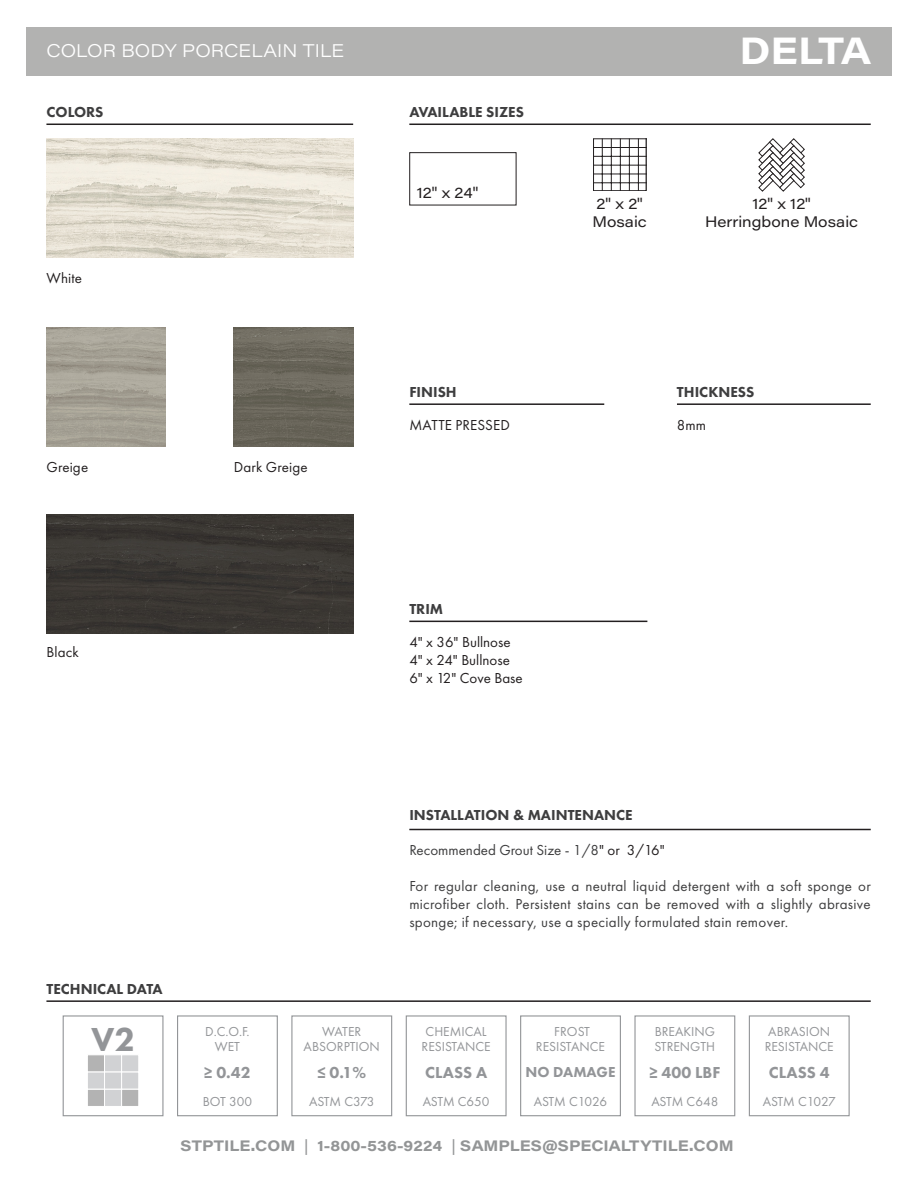
<style>
.page{position:relative;width:918px;height:1188px;background:#fff}
.page>*{position:absolute;margin:0;border:0;box-sizing:border-box;transform-origin:0 0}
.t1{font:700 37.5px "Acumin Pro Wide";letter-spacing:-.035em;color:#fff}
.t2{font:800 34.5px "Futura PT";color:#939598}
.t3{font:300 18px "Acumin Pro Wide";letter-spacing:.005em;color:#fff}
.t4{font:800 16.5px "Futura PT";color:#939598}
.t5{font:15px/18px "Futura PT";letter-spacing:.02em;color:#3e3e3f;text-align:justify}
.t6{font:15px "Futura PT";letter-spacing:.005em;color:#231f20}
.t7{font:800 15px "Futura PT";color:#3e3e3f}
.t8{font:700 15px "Acumin Pro Wide";color:#939596}
.t9{font:15px "Acumin Pro Wide";color:#231f20}
.t10{font:15px "Futura PT";color:#3e3e3f}
.t11{font:800 15px "Futura PT";color:#939598}
.t12{font:13.5px "Futura PT";color:#939598}
.t13{font:13.5px "Futura PT";letter-spacing:-.025em;color:#939598}
.s1{font-weight:700}
.s2{color:#231f20}
.s3{font-weight:400}
</style>
<div class="page">
<hr style="left:46px;top:124px;width:307px;height:1px;background:#231f20">
<img style="left:46px;top:139px;width:307px;height:119px">
<img style="left:46px;top:515px;width:307px;height:119px">
<img style="left:46px;top:328px;width:120px;height:119px">
<img style="left:234px;top:328px;width:119px;height:119px">
<hr style="left:409px;top:829px;width:462px;height:1px;background:#231f20">
<hr style="left:409px;top:621px;width:238px;height:1px;background:#231f20">
<hr style="left:409px;top:403px;width:195px;height:2px;background:#231f20">
<hr style="left:677px;top:403px;width:194px;height:2px;background:#231f20">
<div style="left:26px;top:27px;width:866px;height:49px;background:#b2b2b1"></div>
<hr style="left:46px;top:1000px;width:825px;height:2px;background:#231f20">
<div style="left:291px;top:1015px;width:101px;height:101px;border:1px solid #939598"></div>
<div style="left:406px;top:1015px;width:101px;height:101px;border:1px solid #939598"></div>
<div style="left:520px;top:1015px;width:101px;height:101px;border:1px solid #939598"></div>
<div style="left:634px;top:1015px;width:101px;height:101px;border:1px solid #939598"></div>
<div style="left:749px;top:1015px;width:101px;height:101px;border:1px solid #939598"></div>
<div style="left:177px;top:1015px;width:101px;height:101px;border:1px solid #939598"></div>
<div style="left:63px;top:1015px;width:101px;height:101px;border:1px solid #939598"></div>
<div style="left:87px;top:1054px;width:18px;height:18px;background:#b3b3b3;border:1px solid #fff"></div>
<div style="left:104px;top:1054px;width:18px;height:18px;background:#d1d2d4;border:1px solid #fff"></div>
<div style="left:121px;top:1054px;width:18px;height:18px;background:#d1d2d4;border:1px solid #fff"></div>
<div style="left:87px;top:1072px;width:18px;height:18px;background:#d1d2d4;border:1px solid #fff"></div>
<div style="left:104px;top:1072px;width:18px;height:18px;background:#d1d2d4;border:1px solid #fff"></div>
<div style="left:121px;top:1072px;width:18px;height:18px;background:#d1d2d4;border:1px solid #fff"></div>
<div style="left:87px;top:1089px;width:18px;height:18px;background:#b3b3b3;border:1px solid #fff"></div>
<div style="left:104px;top:1089px;width:18px;height:18px;background:#d1d2d4;border:1px solid #fff"></div>
<div style="left:121px;top:1089px;width:18px;height:18px;background:#b3b3b3;border:1px solid #fff"></div>
<hr style="left:409px;top:124px;width:462px;height:1px;background:#231f20">
<svg style="left:593px;top:139px;width:53px;height:52px"></svg>
<hr style="left:594px;top:182px;width:52px;height:1px;background:#231f20">
<hr style="left:594px;top:174px;width:52px;height:1px;background:#231f20">
<hr style="left:594px;top:165px;width:52px;height:1px;background:#231f20">
<hr style="left:594px;top:156px;width:52px;height:1px;background:#231f20">
<hr style="left:594px;top:147px;width:52px;height:1px;background:#231f20">
<hr style="left:638px;top:139px;width:1px;height:52px;background:#231f20">
<hr style="left:629px;top:139px;width:1px;height:52px;background:#231f20">
<hr style="left:620px;top:139px;width:1px;height:52px;background:#231f20">
<hr style="left:611px;top:139px;width:1px;height:52px;background:#231f20">
<hr style="left:602px;top:139px;width:1px;height:52px;background:#231f20">
<svg style="left:758px;top:138px;width:47px;height:54px"></svg>
<div style="left:409px;top:152px;width:107px;height:53px;border:1px solid #231f20"></div>
<p class="t3" style="left:46px;top:38px;width:299px">COLOR BODY PORCELAIN TILE</p>
<p class="t1" style="left:740px;top:24px;width:133px">DELTA</p>
<p class="t7" style="left:46px;top:102px;width:59px">COLORS</p>
<p class="t6" style="left:46px;top:269px;width:37px">White</p>
<p class="t6" style="left:46px;top:458px;width:43px">Greige</p>
<p class="t6" style="left:234px;top:458px;width:75px">Dark Greige</p>
<p class="t7" style="left:409px;top:102px;width:116px">AVAILABLE SIZES</p>
<p class="t9" style="left:417px;top:182px;width:63px">12" x 24"</p>
<p class="t7" style="left:409px;top:382px;width:49px">FINISH</p>
<p class="t6" style="left:409px;top:416px;width:102px">MATTE PRESSED</p>
<p class="t9" style="left:597px;top:193px;width:48px">2" x 2"</p>
<p class="t9" style="left:593px;top:211px;width:56px">Mosaic</p>
<p class="t9" style="left:752px;top:193px;width:60px">12" x 12"</p>
<p class="t9" style="left:705px;top:211px;width:155px">Herringbone Mosaic</p>
<p class="t7" style="left:677px;top:382px;width:79px">THICKNESS</p>
<p class="t6" style="left:677px;top:416px;width:31px">8mm</p>
<p class="t6" style="left:46px;top:643px;width:34px">Black</p>
<p class="t7" style="left:46px;top:979px;width:118px">TECHNICAL DATA</p>
<p class="t2" style="left:91px;top:1018px;width:46px">V2</p>
<p class="t12" style="left:205px;top:1023px;width:46px">D.C.O.F.</p>
<p class="t12" style="left:215px;top:1038px;width:27px">WET</p>
<p class="t4" style="left:204px;top:1062px;width:48px"><span class="s1">≥</span> 0.42</p>
<p class="t12" style="left:203px;top:1094px;width:51px">BOT 300</p>
<p class="t7" style="left:409px;top:599px;width:35px">TRIM</p>
<p class="t6" style="left:409px;top:633px;width:103px">4" x 36" Bullnose</p>
<p class="t6" style="left:409px;top:651px;width:102px">4" x 24" Bullnose</p>
<p class="t6" style="left:409px;top:669px;width:115px">6" x 12" Cove Base</p>
<p class="t7" style="left:409px;top:806px;width:225px">INSTALLATION &amp; MAINTENANCE</p>
<p class="t10" style="left:409px;top:841px;width:257px">Recommended Grout Size - 1/8<span class="s2">" or 3/16"</span></p>
<p class="t5" style="left:409px;top:877px;width:463px">For regular cleaning, use a neutral liquid detergent with a soft sponge or microfiber cloth. Persistent stains can be removed with a slightly abrasive sponge; if necessary, use a specially formulated stain remover.</p>
<p class="t12" style="left:322px;top:1023px;width:41px">WATER</p>
<p class="t12" style="left:304px;top:1038px;width:78px">ABSORPTION</p>
<p class="t4" style="left:317px;top:1062px;width:50px"><span class="s1">≤</span> 0.1%</p>
<p class="t13" style="left:309px;top:1094px;width:67px">ASTM C373</p>
<p class="t12" style="left:426px;top:1023px;width:63px">CHEMICAL</p>
<p class="t12" style="left:422px;top:1038px;width:71px">RESISTANCE</p>
<p class="t4" style="left:425px;top:1062px;width:64px">CLASS A</p>
<p class="t12" style="left:423px;top:1094px;width:68px">ASTM C650</p>
<p class="t12" style="left:554px;top:1023px;width:37px">FROST</p>
<p class="t12" style="left:536px;top:1038px;width:71px">RESISTANCE</p>
<p class="t11" style="left:526px;top:1062px;width:92px">NO DAMAGE</p>
<p class="t12" style="left:534px;top:1094px;width:75px">ASTM C1026</p>
<p class="t12" style="left:655px;top:1023px;width:62px">BREAKING</p>
<p class="t12" style="left:655px;top:1038px;width:62px">STRENGTH</p>
<p class="t4" style="left:649px;top:1062px;width:72px"><span class="s1">≥</span> 400 LBF</p>
<p class="t12" style="left:651px;top:1094px;width:68px">ASTM C648</p>
<p class="t12" style="left:768px;top:1023px;width:63px">ABRASION</p>
<p class="t12" style="left:765px;top:1038px;width:71px">RESISTANCE</p>
<p class="t4" style="left:769px;top:1062px;width:62px">CLASS 4</p>
<p class="t12" style="left:763px;top:1094px;width:74px">ASTM C1027</p>
<p class="t8" style="left:181px;top:1135px;width:555px">STPTILE.COM <span class="s3">|</span> 1-800-536-9224 <span class="s3">|</span> SAMPLES@SPECIALTYTILE.COM</p>
</div>
